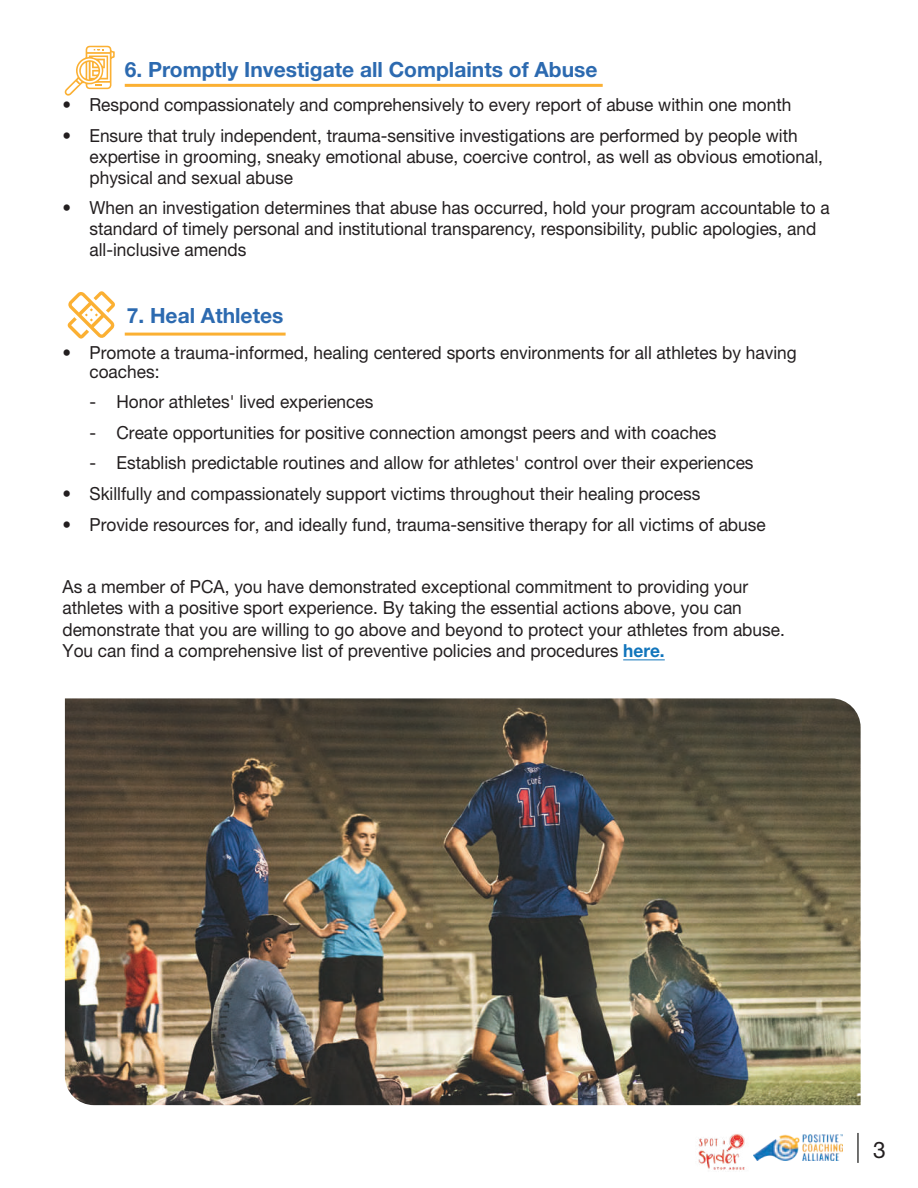
<style>
.page{position:relative;width:918px;height:1188px;background:#fff}
.page>*{position:absolute;margin:0;border:0;box-sizing:border-box;transform-origin:0 0}
.t1{font:22.8px "Helvetica Neue LT Std";color:#231f20}
.t2{font:700 21px "Helvetica Neue LT Std";color:#2c6ab0}
.t3{font:18px/21px "Helvetica Neue LT Std";color:#231f20;scale:.96 1}
.s1{font-weight:700;color:#1175bc}
</style>
<div class="page">
<hr style="left:125px;top:84px;width:478px;height:3px;background:#fbb033">
<hr style="left:125px;top:333px;width:161px;height:3px;background:#fbb033">
<hr style="left:623px;top:659px;width:42px;height:1px;background:#1175bc">
<img style="left:65px;top:698px;width:796px;height:407px">
<img style="left:754px;top:1135px;width:89px;height:26px">
<img style="left:698px;top:1134px;width:47px;height:37px">
<hr style="left:857px;top:1133px;width:2px;height:30px;background:#040503">
<svg style="left:67px;top:291px;width:48px;height:48px"></svg>
<svg style="left:64px;top:46px;width:51px;height:50px"></svg>
<p class="t2" style="left:125px;top:57px;width:474px">6. Promptly Investigate all Complaints of Abuse</p>
<p class="t3" style="left:62px;top:94px;width:761px">• Respond compassionately and comprehensively to every report of abuse within one month</p>
<p class="t3" style="left:89px;top:125px;width:766px;text-indent:-27px">• Ensure that truly independent, trauma-sensitive investigations are performed by people with expertise in grooming, sneaky emotional abuse, coercive control, as well as obvious emotional, physical and sexual abuse</p>
<p class="t3" style="left:89px;top:197px;width:773px;text-indent:-27px">• When an investigation determines that abuse has occurred, hold your program accountable to a standard of timely personal and institutional transparency, responsibility, public apologies, and all-inclusive amends</p>
<p class="t2" style="left:127px;top:303px;width:158px">7. Heal Athletes</p>
<p class="t3" style="left:89px;top:342px;width:738px;line-height:19px;text-indent:-27px">• Promote a trauma-informed, healing centered sports environments for all athletes by having coaches:</p>
<p class="t3" style="left:89px;top:391px;width:297px">- Honor athletes' lived experiences</p>
<p class="t3" style="left:89px;top:422px;width:655px">- Create opportunities for positive connection amongst peers and with coaches</p>
<p class="t3" style="left:89px;top:452px;width:693px">- Establish predictable routines and allow for athletes' control over their experiences</p>
<p class="t3" style="left:62px;top:483px;width:666px">• Skillfully and compassionately support victims throughout their healing process</p>
<p class="t3" style="left:62px;top:513px;width:734px">• Provide resources for, and ideally fund, trauma-sensitive therapy for all victims of abuse</p>
<p class="t3" style="left:62px;top:576px;width:754px">As a member of PCA, you have demonstrated exceptional commitment to providing your athletes with a positive sport experience. By taking the essential actions above, you can demonstrate that you are willing to go above and beyond to protect your athletes from abuse.<br>You can find a comprehensive list of preventive policies and procedures <span class="s1">here.</span></p>
<p class="t1" style="left:873px;top:1136px;width:14px">3</p>
</div>
